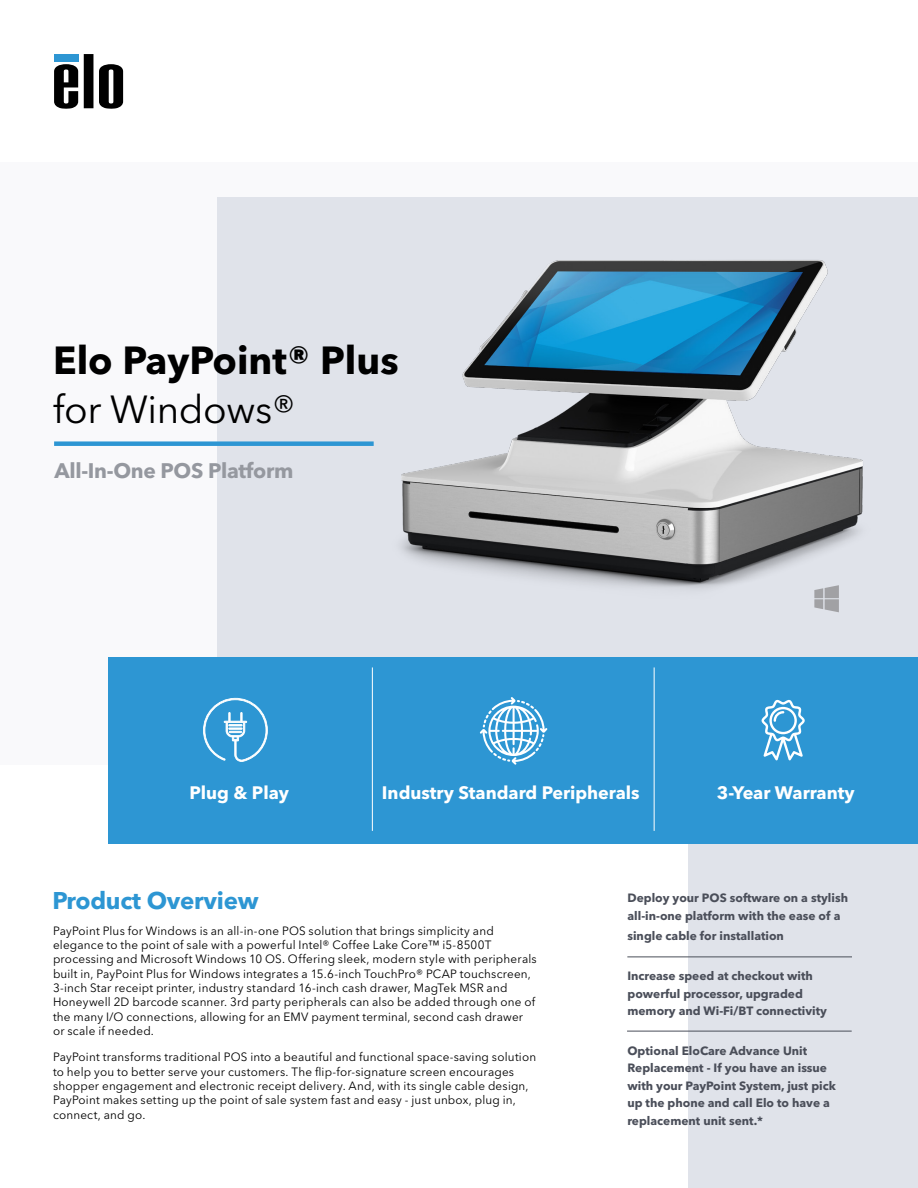
<style>
.page{position:relative;width:918px;height:1188px;background:#fff}
.page>*{position:absolute;margin:0;border:0;box-sizing:border-box;transform-origin:0 0}
.t1{font:700 38.85px "Avenir Next LT Pro";color:#000}
.t2{font:38.85px "Avenir Next LT Pro";letter-spacing:-.01em;color:#000}
.t3{font:700 24px "Avenir Next LT Pro";letter-spacing:-.01em;color:#2d96d3}
.t4{font:700 20.85px "Avenir Next LT Pro";letter-spacing:-.015em;color:#95989f}
.t5{font:700 18px "Avenir Next LT Pro";color:#fff}
.t6{font:12px/14.4px "Avenir Next LT Pro";letter-spacing:.015em;color:#000}
.t7{font:700 12px/17.5px "Avenir Next LT Pro";color:#4a4e59}
</style>
<div class="page">
<div style="left:0;top:162px;width:918px;height:603px;background:#f9f9fb"></div>
<svg style="left:84px;top:54px;width:9px;height:54px"></svg>
<svg style="left:54px;top:64px;width:24px;height:45px"></svg>
<svg style="left:99px;top:64px;width:24px;height:45px"></svg>
<div style="left:54px;top:54px;width:24px;height:7px;background:#2d96d3"></div>
<div style="left:217px;top:197px;width:701px;height:469px;background:#e0e3ea"></div>
<div style="left:688px;top:842px;width:230px;height:346px;background:#e0e3ea"></div>
<div style="left:108px;top:657px;width:810px;height:186px;background:#2d96d3"></div>
<div style="left:54px;top:441px;width:320px;height:5px;background:#2d96d3"></div>
<hr style="left:372px;top:667px;width:1px;height:164px;background:#fff">
<hr style="left:654px;top:667px;width:1px;height:164px;background:#fff">
<img style="left:276px;top:260px;width:587px;height:353px">
<hr style="left:627px;top:957px;width:225px;height:1px;background:#4a4e59">
<svg style="left:814px;top:585px;width:25px;height:27px"></svg>
<svg style="left:762px;top:700px;width:43px;height:60px"></svg>
<svg style="left:480px;top:697px;width:67px;height:68px"></svg>
<hr style="left:627px;top:1031px;width:225px;height:1px;background:#4a4e59">
<svg style="left:203px;top:698px;width:65px;height:64px"></svg>
<h1 class="t1" style="left:53px;top:336px;width:347px">Elo PayPoint® Plus</h1>
<h1 class="t2" style="left:53px;top:386px;width:244px">for Windows®</h1>
<h3 class="t4" style="left:55px;top:458px;width:240px">All-In-One POS Platform</h3>
<h3 class="t5" style="left:189px;top:781px;width:101px">Plug &amp; Play</h3>
<h3 class="t5" style="left:382px;top:781px;width:259px">Industry Standard Peripherals</h3>
<h3 class="t5" style="left:717px;top:781px;width:139px">3-Year Warranty</h3>
<h2 class="t3" style="left:52px;top:886px;width:208px">Product Overview</h2>
<p class="t7" style="left:627px;top:889px;width:222px">Deploy your POS software on a stylish all-in-one platform with the ease of a</p>
<p class="t7" style="left:627px;top:927px;width:158px">single cable for installation</p>
<p class="t7" style="left:627px;top:967px;width:201px">Increase speed at checkout with powerful processor, upgraded memory and Wi-Fi/BT connectivity</p>
<p class="t7" style="left:627px;top:1042px;width:210px">Optional EloCare Advance Unit<br>Replacement - If you have an issue with your PayPoint System, just pick up the phone and call Elo to have a replacement unit sent.*</p>
<p class="t6" style="left:53px;top:923px;width:485px">PayPoint Plus for Windows is an all-in-one POS solution that brings simplicity and elegance to the point of sale with a powerful Intel® Coffee Lake Core™ i5-8500T processing and Microsoft Windows 10 OS. Offering sleek, modern style with peripherals built in, PayPoint Plus for Windows integrates a 15.6-inch TouchPro® PCAP touchscreen, 3-inch Star receipt printer, industry standard 16-inch cash drawer, MagTek MSR and Honeywell 2D barcode scanner. 3rd party peripherals can also be added through one of the many I/O connections, allowing for an EMV payment terminal, second cash drawer or scale if needed.</p>
<p class="t6" style="left:53px;top:1050px;width:485px">PayPoint transforms traditional POS into a beautiful and functional space-saving solution to help you to better serve your customers. The flip-for-signature screen encourages shopper engagement and electronic receipt delivery. And, with its single cable design, PayPoint makes setting up the point of sale system fast and easy - just unbox, plug in, connect, and go.</p>
</div>
